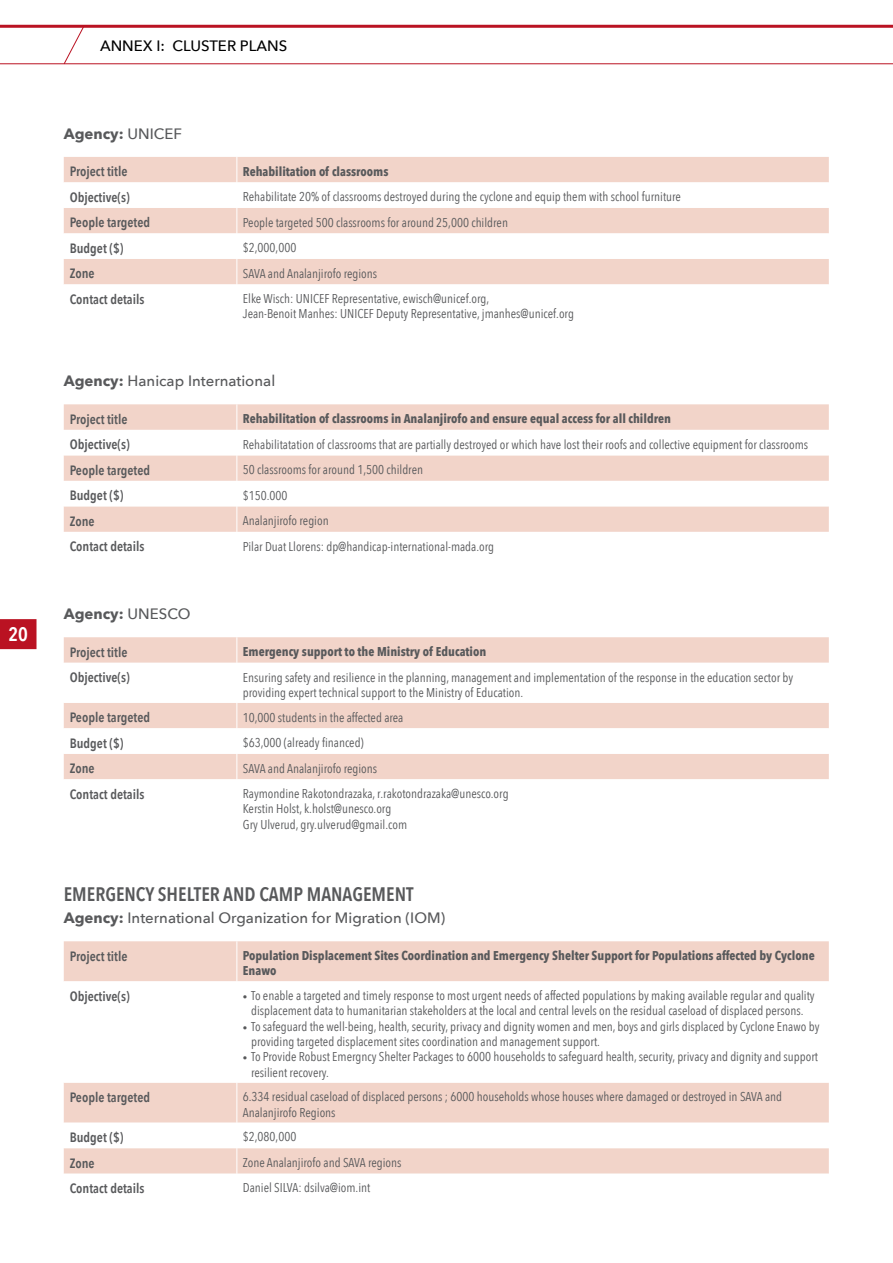
<style>
.page{position:relative;width:893px;height:1263px;background:#fff}
.page>*{position:absolute;margin:0;border:0;box-sizing:border-box;transform-origin:0 0}
.t1{font:600 19.5px "Avenir Next Condensed";color:#58595b}
.t2{font:600 19.5px "Avenir Next Condensed";color:#fff}
.t3{font:500 15px "Avenir Next";color:#58595b}
.t4{font:700 15px "Avenir Next";color:#58595b}
.t5{font:500 15px "Avenir Next";color:#000}
.t6{font:600 13.5px "Avenir Next Condensed";color:#58595b}
.t7{font:12.75px/15.3px "Avenir Next Condensed";color:#58595b}
.t8{font:700 12.75px/15.3px "Avenir Next Condensed";color:#58595b}
.s1{font-weight:500}
.s2{font-weight:700}
.s3{font-size:9px}
</style>
<div class="page">
<svg style="left:63px;top:28px;width:22px;height:37px"></svg>
<div style="left:0;top:619px;width:37px;height:30px;background:#ba1222"></div>
<hr style="left:0;top:63px;width:893px;height:1px;background:#ba1222">
<hr style="left:0;top:25px;width:893px;height:3px;background:#ba1222">
<div style="left:64px;top:157px;width:765px;height:25px;background:#f2d4c9"></div>
<svg style="left:64px;top:182px;width:765px;height:103px"></svg>
<svg style="left:237px;top:157px;width:1px;height:127px"></svg>
<hr style="left:237px;top:284px;width:1px;height:40px;background:#fff">
<svg style="left:64px;top:637px;width:765px;height:26px;background:#f2d5ca"></svg>
<svg style="left:64px;top:703px;width:765px;height:76px;fill:#f2d4c9"></svg>
<svg style="left:237px;top:637px;width:1px;height:26px"></svg>
<svg style="left:237px;top:703px;width:1px;height:76px"></svg>
<svg style="left:64px;top:404px;width:765px;height:26px;background:#f2d5ca"></svg>
<svg style="left:64px;top:455px;width:765px;height:77px;fill:#f2d4c9"></svg>
<svg style="left:237px;top:404px;width:1px;height:128px"></svg>
<div style="left:64px;top:941px;width:765px;height:40px;background:#f2d4c9"></div>
<svg style="left:64px;top:1083px;width:765px;height:91px;fill:#f2d4c9"></svg>
<hr style="left:237px;top:941px;width:1px;height:40px;background:#fff">
<hr style="left:237px;top:1083px;width:1px;height:40px;background:#fff">
<svg style="left:237px;top:1123px;width:1px;height:51px"></svg>
<h1 class="t2" style="left:9px;top:617px;width:21px">20</h1>
<p class="t5" style="left:100px;top:33px;width:189px">ANNEX I: CLUSTER PLANS</p>
<p class="t4" style="left:64px;top:121px;width:120px">Agency: <span class="s1">UNICEF</span></p>
<p class="t6" style="left:70px;top:160px;width:59px">Project title</p>
<p class="t8" style="left:243px;top:163px;width:147px">Rehabilitation of classrooms</p>
<p class="t6" style="left:70px;top:186px;width:62px">Objective(s)</p>
<p class="t7" style="left:243px;top:188px;width:440px">Rehabilitate 20% of classrooms destroyed during the cyclone and equip them with school furniture</p>
<p class="t6" style="left:70px;top:211px;width:82px">People targeted</p>
<p class="t7" style="left:243px;top:214px;width:267px">People targeted 500 classrooms for around 25,000 children</p>
<p class="t6" style="left:70px;top:237px;width:55px">Budget ($)</p>
<p class="t7" style="left:243px;top:239px;width:55px">$2,000,000</p>
<p class="t6" style="left:70px;top:262px;width:26px">Zone</p>
<p class="t7" style="left:243px;top:265px;width:136px">SAVA and Analanjirofo regions</p>
<p class="t6" style="left:70px;top:288px;width:76px">Contact details</p>
<p class="t7" style="left:243px;top:290px;width:333px">Elke Wisch: UNICEF Representative, ewisch@unicef.org,<br>Jean-Benoit Manhes: UNICEF Deputy Representative, jmanhes@unicef.org</p>
<p class="t3" style="left:64px;top:368px;width:213px"><span class="s2">Agency:</span> Hanicap International</p>
<p class="t6" style="left:70px;top:407px;width:59px">Project title</p>
<p class="t8" style="left:243px;top:411px;width:430px">Rehabilitation of classrooms in Analanjirofo and ensure equal access for all children</p>
<p class="t6" style="left:70px;top:433px;width:62px">Objective(s)</p>
<p class="t7" style="left:243px;top:436px;width:567px">Rehabilitatation of classrooms that are partially destroyed or which have lost their roofs and collective equipment for classrooms</p>
<p class="t6" style="left:70px;top:458px;width:82px">People targeted</p>
<p class="t7" style="left:243px;top:461px;width:182px">50 classrooms for around 1,500 children</p>
<p class="t6" style="left:70px;top:484px;width:55px">Budget ($)</p>
<p class="t7" style="left:243px;top:487px;width:46px">$150.000</p>
<p class="t6" style="left:70px;top:509px;width:26px">Zone</p>
<p class="t7" style="left:243px;top:512px;width:87px">Analanjirofo region</p>
<p class="t6" style="left:70px;top:535px;width:76px">Contact details</p>
<p class="t7" style="left:243px;top:538px;width:253px">Pilar Duat Llorens: dp@handicap-international-mada.org</p>
<p class="t4" style="left:64px;top:601px;width:128px">Agency: <span class="s1">UNESCO</span></p>
<p class="t6" style="left:70px;top:640px;width:59px">Project title</p>
<p class="t8" style="left:243px;top:644px;width:245px">Emergency support to the Ministry of Education</p>
<p class="t6" style="left:70px;top:666px;width:62px">Objective(s)</p>
<p class="t7" style="left:243px;top:669px;width:552px">Ensuring safety and resilience in the planning, management and implementation of the response in the education sector by providing expert technical support to the Ministry of Education.</p>
<p class="t6" style="left:70px;top:706px;width:82px">People targeted</p>
<p class="t7" style="left:243px;top:709px;width:162px">10,000 students in the affected area</p>
<p class="t6" style="left:70px;top:731px;width:55px">Budget ($)</p>
<p class="t7" style="left:243px;top:734px;width:122px">$63,000 (already financed)</p>
<p class="t6" style="left:70px;top:757px;width:26px">Zone</p>
<p class="t7" style="left:243px;top:760px;width:136px">SAVA and Analanjirofo regions</p>
<p class="t6" style="left:70px;top:782px;width:76px">Contact details</p>
<p class="t7" style="left:243px;top:785px;width:267px">Raymondine Rakotondrazaka, r.rakotondrazaka@unesco.org<br>Kerstin Holst, k.holst@unesco.org<br>Gry Ulverud, gry.ulverud@gmail.com</p>
<h1 class="t1" style="left:64px;top:877px;width:351px">EMERGENCY SHELTER AND CAMP MANAGEMENT</h1>
<p class="t3" style="left:64px;top:905px;width:383px"><span class="s2">Agency:</span> International Organization for Migration (IOM)</p>
<p class="t6" style="left:70px;top:944px;width:59px">Project title</p>
<p class="t8" style="left:243px;top:948px;width:573px">Population Displacement Sites Coordination and Emergency Shelter Support for Populations affected by Cyclone<br>Enawo</p>
<p class="t6" style="left:70px;top:984px;width:62px">Objective(s)</p>
<p class="t7" style="left:243px;top:987px;width:573px;text-align:center"><span class="s3">•</span> To enable a targeted and timely response to most urgent needs of affected populations by making available regular and quality displacement data to humanitarian stakeholders at the local and central levels on the residual caseload of displaced persons.</p>
<p class="t7" style="left:251px;top:1018px;width:570px;text-indent:-8px"><span class="s3">•</span> To safeguard the well-being, health, security, privacy and dignity women and men, boys and girls displaced by Cyclone Enawo by providing targeted displacement sites coordination and management support.</p>
<p class="t7" style="left:251px;top:1048px;width:569px;text-indent:-8px"><span class="s3">•</span> To Provide Robust Emergncy Shelter Packages to 6000 households to safeguard health, security, privacy and dignity and support resilient recovery.</p>
<p class="t6" style="left:70px;top:1086px;width:82px">People targeted</p>
<p class="t7" style="left:243px;top:1089px;width:541px">6.334 residual caseload of displaced persons ; 6000 households whose houses where damaged or destroyed in SAVA and<br>Analanjirofo Regions</p>
<p class="t6" style="left:70px;top:1126px;width:55px">Budget ($)</p>
<p class="t7" style="left:243px;top:1129px;width:55px">$2,080,000</p>
<p class="t6" style="left:70px;top:1151px;width:26px">Zone</p>
<p class="t7" style="left:243px;top:1154px;width:160px">Zone Analanjirofo and SAVA regions</p>
<p class="t6" style="left:70px;top:1177px;width:76px">Contact details</p>
<p class="t7" style="left:243px;top:1180px;width:129px">Daniel SILVA: dsilva@iom.int</p>
</div>
